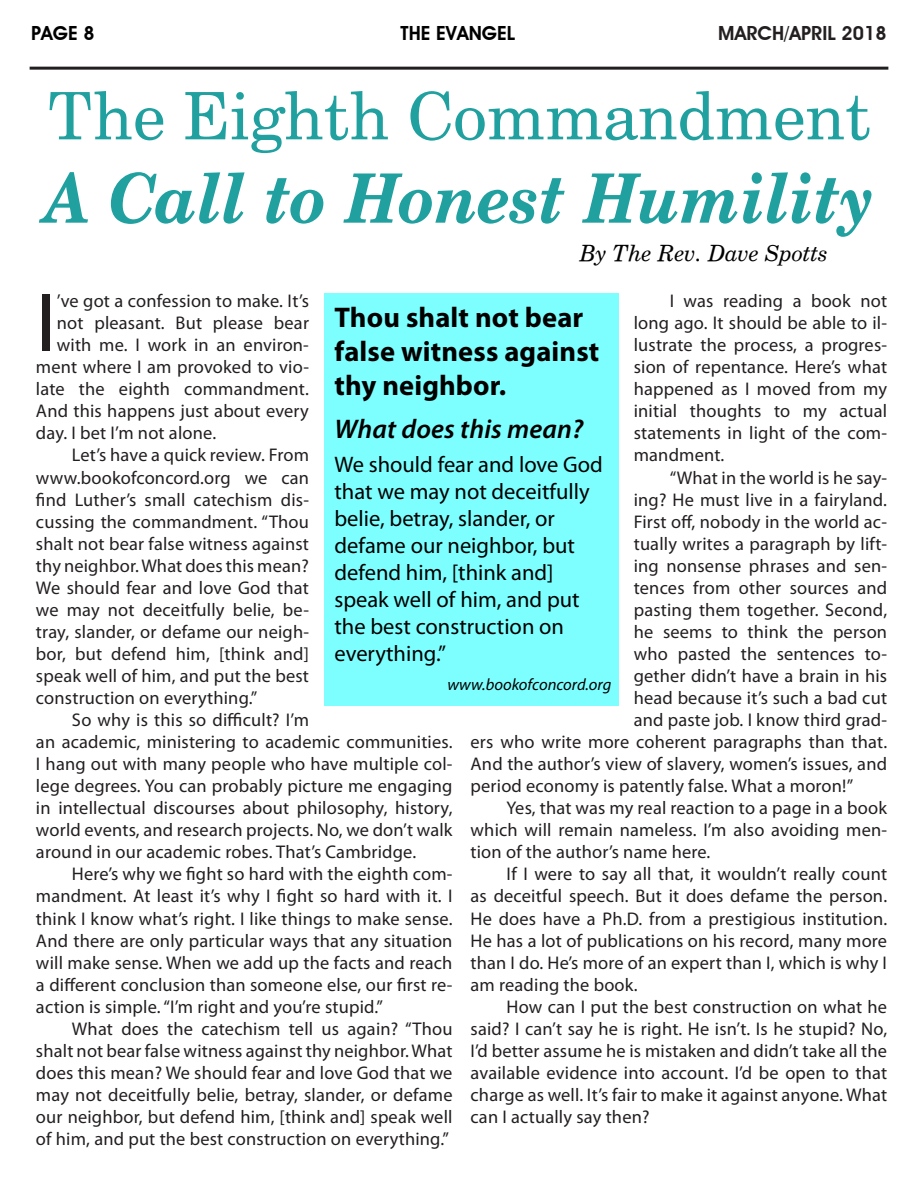
<style>
.page{position:relative;width:918px;height:1188px;background:#fff}
.page>*{position:absolute;margin:0;border:0;box-sizing:border-box;transform-origin:0 0}
.t1{font:83.85px "Myriad Pro";color:#231f20}
.t2{font:italic 700 68.7px "Notebook";color:#21a0a0;scale:.92 1}
.t3{font:66px "Notebook";color:#21a0a0}
.t4{font:700 28.5px/34.2px "Myriad Pro";letter-spacing:.005em;color:#000}
.t5{font:italic 600 27px "Myriad Pro";letter-spacing:.005em;color:#000}
.t6{font:22.5px/27px "Myriad Pro";color:#000}
.t7{font:italic 22.5px "Notebook";color:#000}
.t8{font:600 19.5px "Advantage";color:#000}
.t9{font:600 19.5px "Advantage";color:#231f20}
.t10{font:18.3px/22px "Myriad Pro";letter-spacing:.01em;color:#231f20;text-align:justify}
.t11{font:italic 16.5px "Myriad Pro";color:#000}
</style>
<div class="page">
<hr style="left:30px;top:67px;width:858px;height:3px;background:#231f20">
<div style="left:324px;top:293px;width:295px;height:413px;background:#7dffff"></div>
<p class="t8" style="left:31px;top:21px;width:65px">PAGE 8</p>
<p class="t8" style="left:401px;top:21px;width:116px">THE EVANGEL</p>
<p class="t9" style="left:718px;top:21px;width:170px">MARCH/APRIL 2018</p>
<h3 class="t3" style="left:47px;top:76px;width:825px">The Eighth Commandment</h3>
<h2 class="t2" style="left:44px;top:155px;width:904px">A Call to Honest Humility</h2>
<p class="t7" style="left:580px;top:239px;width:250px">By The Rev. Dave Spotts</p>
<h1 class="t1" style="left:36px;top:271px;width:22px">I</h1>
<p class="t10" style="left:57px;top:290px;width:254px">’ve got a confession to make. It’s</p>
<p class="t10" style="left:634px;top:290px;width:255px;text-indent:36px">I was reading a book not long ago. It should be able to il&shy;lustrate the process, a progres&shy;sion of repentance. Here’s what happened as I moved from my initial thoughts to my actual statements in light of the com&shy;mandment.</p>
<p class="t10" style="left:670px;top:466px;width:219px">“What in the world is he say-</p>
<p class="t10" style="left:634px;top:488px;width:255px">ing? He must live in a fairyland.</p>
<p class="t10" style="left:634px;top:510px;width:255px">First off, nobody in the world ac-</p>
<p class="t10" style="left:634px;top:532px;width:255px">tually writes a paragraph by lift-</p>
<p class="t10" style="left:634px;top:554px;width:255px">ing nonsense phrases and sen-</p>
<p class="t10" style="left:634px;top:576px;width:255px">tences from other sources and</p>
<p class="t10" style="left:634px;top:598px;width:255px">pasting them together. Second,</p>
<p class="t10" style="left:634px;top:620px;width:255px">he seems to think the person</p>
<p class="t10" style="left:634px;top:642px;width:255px">who pasted the sentences to-</p>
<p class="t10" style="left:634px;top:665px;width:255px">gether didn’t have a brain in his</p>
<p class="t10" style="left:634px;top:687px;width:255px">head because it’s such a bad cut</p>
<p class="t10" style="left:634px;top:709px;width:255px">and paste job. I know third grad-</p>
<p class="t10" style="left:471px;top:731px;width:418px">ers who write more coherent paragraphs than that.</p>
<p class="t10" style="left:471px;top:753px;width:418px">And the author’s view of slavery, women’s issues, and</p>
<p class="t10" style="left:471px;top:775px;width:384px">period economy is patently false. What a moron!”</p>
<p class="t10" style="left:507px;top:797px;width:382px">Yes, that was my real reaction to a page in a book</p>
<p class="t10" style="left:471px;top:819px;width:418px">which will remain nameless. I’m also avoiding men-</p>
<p class="t10" style="left:471px;top:841px;width:241px">tion of the author’s name here.</p>
<p class="t10" style="left:507px;top:863px;width:382px">If I were to say all that, it wouldn’t really count</p>
<p class="t10" style="left:471px;top:885px;width:418px">as deceitful speech. But it does defame the person.</p>
<p class="t10" style="left:471px;top:907px;width:418px">He does have a Ph.D. from a prestigious institution.</p>
<p class="t10" style="left:471px;top:929px;width:418px">He has a lot of publications on his record, many more</p>
<p class="t10" style="left:471px;top:951px;width:418px">than I do. He’s more of an expert than I, which is why I</p>
<p class="t10" style="left:471px;top:973px;width:169px">am reading the book.</p>
<p class="t10" style="left:507px;top:995px;width:382px">How can I put the best construction on what he</p>
<p class="t10" style="left:471px;top:1017px;width:418px">said? I can’t say he is right. He isn’t. Is he stupid? No,</p>
<p class="t10" style="left:471px;top:1039px;width:418px">I’d better assume he is mistaken and didn’t take all the</p>
<p class="t10" style="left:471px;top:1061px;width:418px">available evidence into account. I’d be open to that</p>
<p class="t10" style="left:471px;top:1083px;width:418px">charge as well. It’s fair to make it against anyone. What</p>
<p class="t10" style="left:471px;top:1106px;width:180px">can I actually say then?</p>
<h3 class="t4" style="left:334px;top:299px;width:266px">Thou shalt not bear false witness against thy neighbor.</h3>
<h3 class="t5" style="left:334px;top:412px;width:250px">What does this mean?</h3>
<p class="t6" style="left:334px;top:450px;width:270px">We should fear and love God that we may not deceitfully belie, betray, slander, or defame our neighbor, but defend him, [think and] speak well of him, and put the best construction on everything.”</p>
<p class="t11" style="left:447px;top:674px;width:165px">www.bookofconcord.org</p>
<p class="t10" style="left:57px;top:312px;width:254px">not pleasant. But please bear</p>
<p class="t10" style="left:57px;top:334px;width:254px">with me. I work in an environ-</p>
<p class="t10" style="left:36px;top:356px;width:274px">ment where I am provoked to vio-</p>
<p class="t10" style="left:36px;top:378px;width:274px">late the eighth commandment.</p>
<p class="t10" style="left:36px;top:400px;width:274px">And this happens just about every</p>
<p class="t10" style="left:36px;top:422px;width:182px">day. I bet I’m not alone.</p>
<p class="t10" style="left:72px;top:444px;width:239px">Let’s have a quick review. From</p>
<p class="t10" style="left:36px;top:466px;width:275px">www.bookofconcord.org we can</p>
<p class="t10" style="left:36px;top:488px;width:274px">find Luther’s small catechism dis-</p>
<p class="t10" style="left:36px;top:510px;width:274px">cussing the commandment. “Thou</p>
<p class="t10" style="left:36px;top:532px;width:275px">shalt not bear false witness against</p>
<p class="t10" style="left:36px;top:554px;width:274px">thy neighbor. What does this mean?</p>
<p class="t10" style="left:36px;top:576px;width:274px">We should fear and love God that</p>
<p class="t10" style="left:36px;top:598px;width:274px">we may not deceitfully belie, be-</p>
<p class="t10" style="left:36px;top:620px;width:275px">tray, slander, or defame our neigh-</p>
<p class="t10" style="left:36px;top:642px;width:274px">bor, but defend him, [think and]</p>
<p class="t10" style="left:36px;top:665px;width:274px">speak well of him, and put the best</p>
<p class="t10" style="left:36px;top:687px;width:223px">construction on everything.”</p>
<p class="t10" style="left:72px;top:709px;width:239px">So why is this so difficult? I’m</p>
<p class="t10" style="left:36px;top:731px;width:418px">an academic, ministering to academic communities.</p>
<p class="t10" style="left:36px;top:753px;width:418px">I hang out with many people who have multiple col-</p>
<p class="t10" style="left:36px;top:775px;width:418px">lege degrees. You can probably picture me engaging</p>
<p class="t10" style="left:36px;top:797px;width:418px">in intellectual discourses about philosophy, history,</p>
<p class="t10" style="left:36px;top:819px;width:418px">world events, and research projects. No, we don’t walk</p>
<p class="t10" style="left:36px;top:841px;width:382px">around in our academic robes. That’s Cambridge.</p>
<p class="t10" style="left:72px;top:863px;width:382px">Here’s why we fight so hard with the eighth com-</p>
<p class="t10" style="left:36px;top:885px;width:418px">mandment. At least it’s why I fight so hard with it. I</p>
<p class="t10" style="left:36px;top:907px;width:418px">think I know what’s right. I like things to make sense.</p>
<p class="t10" style="left:36px;top:929px;width:418px">And there are only particular ways that any situation</p>
<p class="t10" style="left:36px;top:951px;width:418px">will make sense. When we add up the facts and reach</p>
<p class="t10" style="left:36px;top:973px;width:418px">a different conclusion than someone else, our first re-</p>
<p class="t10" style="left:36px;top:995px;width:348px">action is simple. “I’m right and you’re stupid.”</p>
<p class="t10" style="left:72px;top:1017px;width:382px">What does the catechism tell us again? “Thou</p>
<p class="t10" style="left:36px;top:1039px;width:418px">shalt not bear false witness against thy neighbor. What</p>
<p class="t10" style="left:36px;top:1061px;width:418px">does this mean? We should fear and love God that we</p>
<p class="t10" style="left:36px;top:1083px;width:418px">may not deceitfully belie, betray, slander, or defame</p>
<p class="t10" style="left:36px;top:1106px;width:418px">our neighbor, but defend him, [think and] speak well</p>
<p class="t10" style="left:36px;top:1128px;width:414px">of him, and put the best construction on everything.”</p>
</div>
